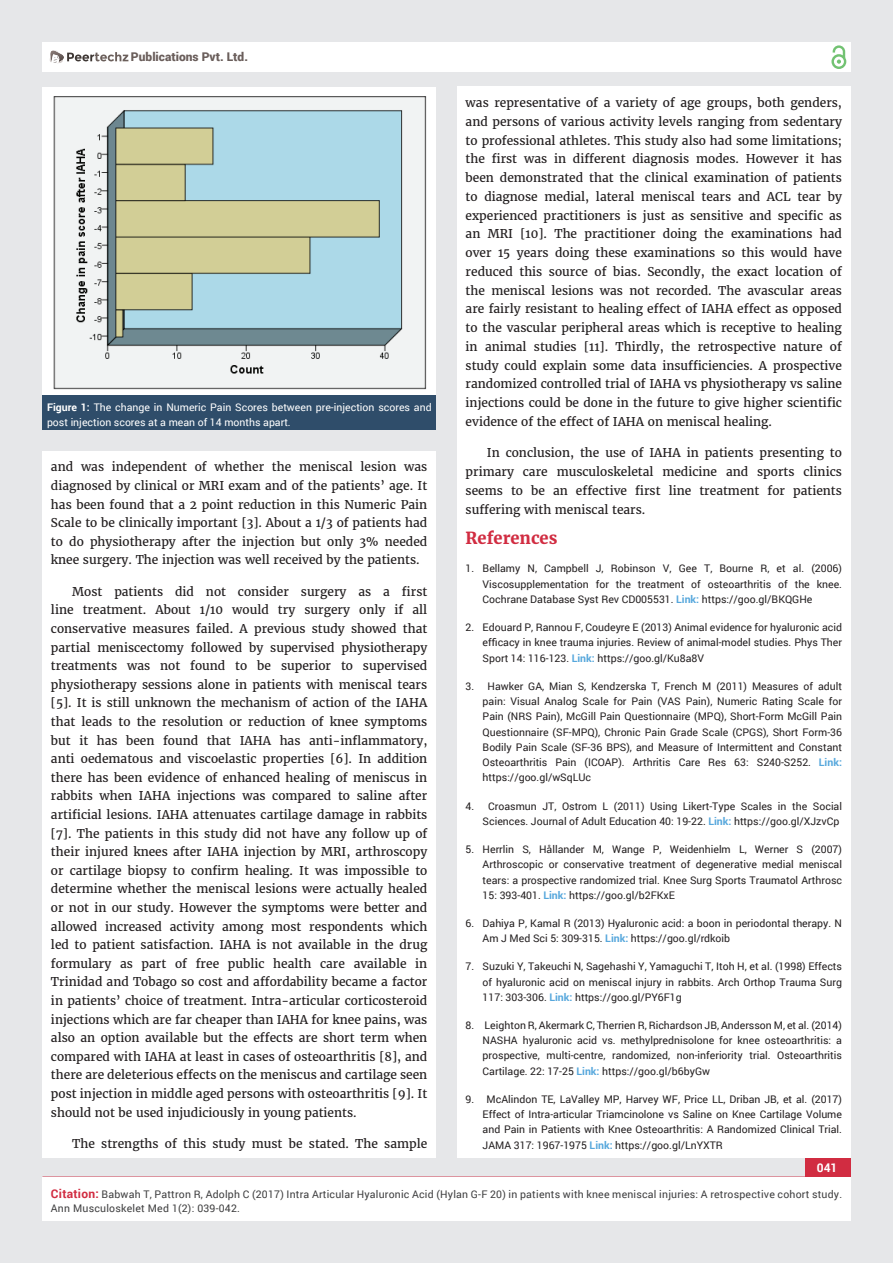
<style>
.page{position:relative;width:893px;height:1263px;background:#e6e7e9}
.page>*{position:absolute;margin:0;border:0;box-sizing:border-box;transform-origin:0 0}
.t1{font:700 16.5px "Merriweather";color:#d12c41}
.t2{font:12px/18.6px "Merriweather";color:#231f20;text-align:justify}
.t3{font:900 12px "Roboto";color:#6a5e5b}
.t4{font:700 12px "Roboto";color:#fff}
.t5{font:10.5px/15.3px "Roboto";color:#231f20;text-align:justify}
.t6{font:10.5px/13.5px "Roboto";letter-spacing:.02em;color:#3e3e3f}
.t7{font:10.5px/15px "Roboto";color:#fff}
.s1{font-weight:700}
.s2{font-weight:700;color:#56a7dc}
.s3{font-weight:700;font-size:12px;color:#d12c41}
</style>
<div class="page">
<div style="left:42px;top:43px;width:808px;height:29px;background:#fff"></div>
<div style="left:831px;top:54px;width:15px;height:15px;border:2px solid #72c272;border-radius:50%"></div>
<svg style="left:831px;top:45px;width:15px;height:19px"></svg>
<div style="left:804px;top:1156px;width:46px;height:43px;background:#d12c41"></div>
<svg style="left:49px;top:50px;width:79px;height:14px"></svg>
<div style="left:42px;top:1177px;width:809px;height:43px;background:#fff"></div>
<div style="left:42px;top:451px;width:394px;height:707px;background:#fff"></div>
<div style="left:457px;top:87px;width:393px;height:1071px;background:#fff"></div>
<div style="left:43px;top:87px;width:393px;height:308px;background:#fff"></div>
<div style="left:43px;top:395px;width:393px;height:35px;background:#2f4d6a"></div>
<img style="left:53px;top:96px;width:374px;height:294px">
<p class="t3" style="left:131px;top:49px;width:118px">Publications Pvt. Ltd.</p>
<p class="t7" style="left:47px;top:399px;width:386px"><span class="s1">Figure 1:</span> The change in Numeric Pain Scores between pre-injection scores and post injection scores at a mean of 14 months apart.</p>
<p class="t2" style="left:51px;top:458px;width:378px">and was independent of whether the meniscal lesion was diagnosed by clinical or MRI exam and of the patients’ age. It has been found that a 2 point reduction in this Numeric Pain Scale to be clinically important [3]. About a 1/3 of patients had to do physiotherapy after the injection but only 3% needed knee surgery. The injection was well received by the patients.</p>
<p class="t2" style="left:51px;top:582px;width:378px;text-indent:21px">Most patients did not consider surgery as a first line treatment. About 1/10 would try surgery only if all conservative measures failed. A previous study showed that partial meniscectomy followed by supervised physiotherapy treatments was not found to be superior to supervised physiotherapy sessions alone in patients with meniscal tears [5]. It is still unknown the mechanism of action of the IAHA that leads to the resolution or reduction of knee symptoms but it has been found that IAHA has anti-inflammatory, anti oedematous and viscoelastic properties [6]. In addition there has been evidence of enhanced healing of meniscus in rabbits when IAHA injections was compared to saline after artificial lesions. IAHA attenuates cartilage damage in rabbits [7]. The patients in this study did not have any follow up of their injured knees after IAHA injection by MRI, arthroscopy or cartilage biopsy to confirm healing. It was impossible to determine whether the meniscal lesions were actually healed or not in our study. However the symptoms were better and allowed increased activity among most respondents which led to patient satisfaction. IAHA is not available in the drug formulary as part of free public health care available in Trinidad and Tobago so cost and affordability became a factor in patients’ choice of treatment. Intra-articular corticosteroid injections which are far cheaper than IAHA for knee pains, was also an option available but the effects are short term when compared with IAHA at least in cases of osteoarthritis [8], and there are deleterious effects on the meniscus and cartilage seen post injection in middle aged persons with osteoarthritis [9]. It should not be used injudiciously in young patients.</p>
<p class="t2" style="left:72px;top:1134px;width:357px">The strengths of this study must be stated. The sample</p>
<p class="t2" style="left:466px;top:93px;width:378px">was representative of a variety of age groups, both genders, and persons of various activity levels ranging from sedentary to professional athletes. This study also had some limitations; the first was in different diagnosis modes. However it has been demonstrated that the clinical examination of patients to diagnose medial, lateral meniscal tears and ACL tear by experienced practitioners is just as sensitive and specific as an MRI [10]. The practitioner doing the examinations had over 15 years doing these examinations so this would have reduced this source of bias. Secondly, the exact location of the meniscal lesions was not recorded. The avascular areas are fairly resistant to healing effect of IAHA effect as opposed to the vascular peripheral areas which is receptive to healing in animal studies [11]. Thirdly, the retrospective nature of study could explain some data insufficiencies. A prospective randomized controlled trial of IAHA vs physiotherapy vs saline injections could be done in the future to give higher scientific evidence of the effect of IAHA on meniscal healing.</p>
<p class="t2" style="left:466px;top:444px;width:378px;text-indent:21px">In conclusion, the use of IAHA in patients presenting to primary care musculoskeletal medicine and sports clinics seems to be an effective first line treatment for patients suffering with meniscal tears.</p>
<h1 class="t1" style="left:466px;top:528px;width:93px">References</h1>
<p class="t5" style="left:483px;top:561px;width:361px;text-indent:-17px">1. Bellamy N, Campbell J, Robinson V, Gee T, Bourne R, et al. (2006)<br>Viscosupplementation for the treatment of osteoarthritis of the knee.<br>Cochrane Database Syst Rev CD005531. <span class="s2">Link:</span> https://goo.gl/BKQGHe</p>
<p class="t5" style="left:483px;top:619px;width:361px;text-indent:-17px">2. Edouard P, Rannou F, Coudeyre E (2013) Animal evidence for hyaluronic acid efficacy in knee trauma injuries. Review of animal-model studies. Phys Ther Sport 14: 116-123. <span class="s2">Link:</span> https://goo.gl/Ku8a8V</p>
<p class="t5" style="left:483px;top:678px;width:361px;text-indent:-17px">3. Hawker GA, Mian S, Kendzerska T, French M (2011) Measures of adult pain: Visual Analog Scale for Pain (VAS Pain), Numeric Rating Scale for Pain (NRS Pain), McGill Pain Questionnaire (MPQ), Short-Form McGill Pain Questionnaire (SF-MPQ), Chronic Pain Grade Scale (CPGS), Short Form-36<br>Bodily Pain Scale (SF-36 BPS), and Measure of Intermittent and Constant Osteoarthritis Pain (ICOAP). Arthritis Care Res 63: S240-S252. <span class="s2">Link: </span>https://goo.gl/wSqLUc</p>
<p class="t5" style="left:466px;top:798px;width:378px;text-align:right">4. Croasmun JT, Ostrom L (2011) Using Likert-Type Scales in the Social<br>Sciences. Journal of Adult Education 40: 19-22. <span class="s2">Link:</span> https://goo.gl/XJzvCp</p>
<p class="t5" style="left:483px;top:841px;width:361px;text-indent:-17px">5. Herrlin S, Hållander M, Wange P, Weidenhielm L, Werner S (2007)<br>Arthroscopic or conservative treatment of degenerative medial meniscal tears: a prospective randomized trial. Knee Surg Sports Traumatol Arthrosc 15: 393-401. <span class="s2">Link:</span> https://goo.gl/b2FKxE</p>
<p class="t5" style="left:483px;top:915px;width:361px;text-indent:-17px">6. Dahiya P, Kamal R (2013) Hyaluronic acid: a boon in periodontal therapy. N<br>Am J Med Sci 5: 309-315. <span class="s2">Link:</span> https://goo.gl/rdkoib</p>
<p class="t5" style="left:483px;top:958px;width:361px;text-indent:-17px">7. Suzuki Y, Takeuchi N, Sagehashi Y, Yamaguchi T, Itoh H, et al. (1998) Effects of hyaluronic acid on meniscal injury in rabbits. Arch Orthop Trauma Surg 117: 303-306. <span class="s2">Link:</span> https://goo.gl/PY6F1g</p>
<p class="t5" style="left:483px;top:1017px;width:361px;text-indent:-17px">8. Leighton R, Akermark C, Therrien R, Richardson JB, Andersson M, et al. (2014)<br>NASHA hyaluronic acid vs. methylprednisolone for knee osteoarthritis: a prospective, multi-centre, randomized, non-inferiority trial. Osteoarthritis Cartilage. 22: 17-25 <span class="s2">Link:</span> https://goo.gl/b6byGw</p>
<p class="t5" style="left:483px;top:1091px;width:361px;text-indent:-17px">9. McAlindon TE, LaValley MP, Harvey WF, Price LL, Driban JB, et al. (2017)<br>Effect of Intra-articular Triamcinolone vs Saline on Knee Cartilage Volume and Pain in Patients with Knee Osteoarthritis: A Randomized Clinical Trial.<br>JAMA 317: 1967-1975 <span class="s2">Link:</span> https://goo.gl/LnYXTR</p>
<p class="t4" style="left:817px;top:1159px;width:22px">041</p>
<p class="t6" style="left:51px;top:1188px;width:793px"><span class="s3">Citation:</span> Babwah T, Pattron R, Adolph C (2017) Intra Articular Hyaluronic Acid (Hylan G-F 20) in patients with knee meniscal injuries: A retrospective cohort study.<br>Ann Musculoskelet Med 1(2): 039-042.</p>
</div>
